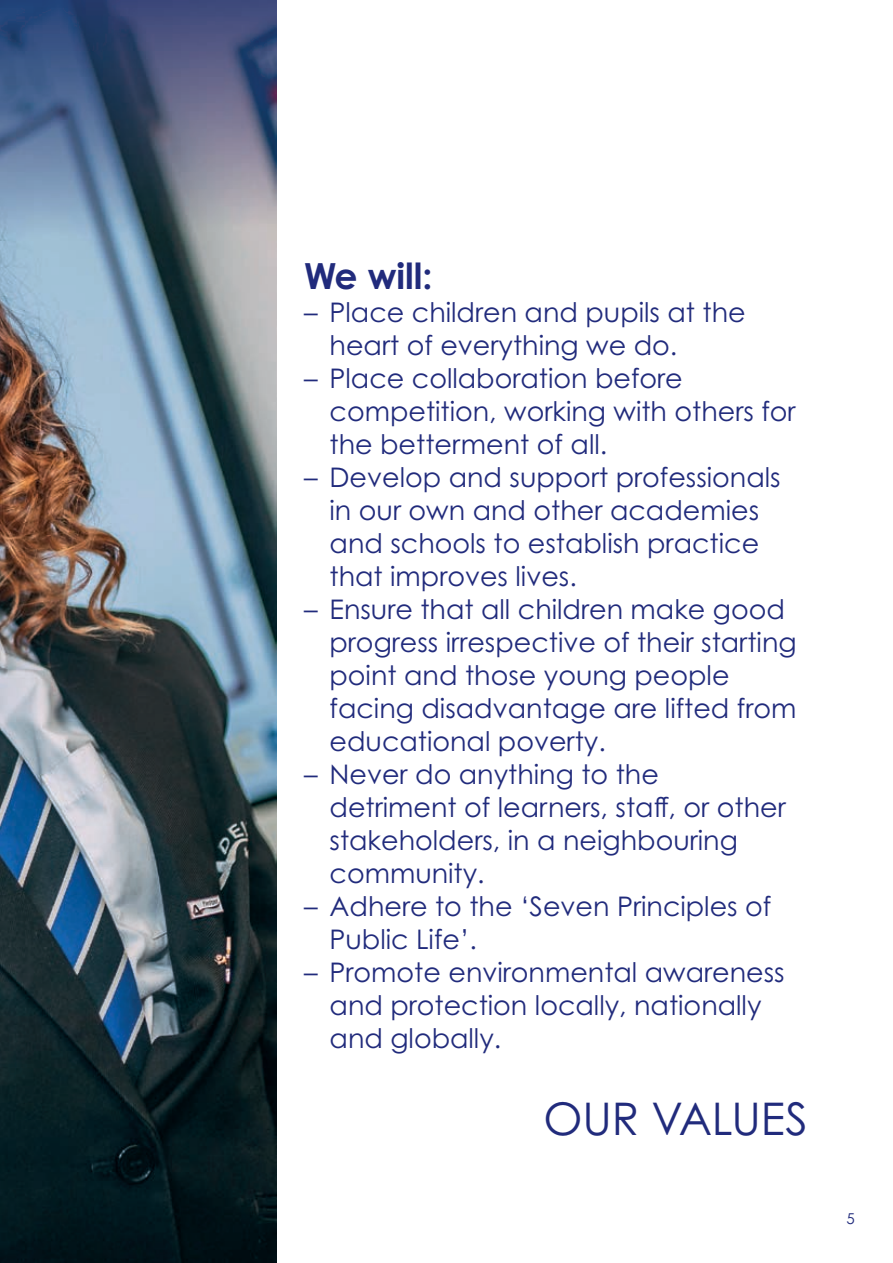
<style>
.page{position:relative;width:893px;height:1263px;background:#fff}
.page>*{position:absolute;margin:0;border:0;box-sizing:border-box;transform-origin:0 0}
.t1{font:45px "Century Gothic Pro";letter-spacing:-.005em;color:#212b7c}
.t2{font:700 36px "Century Gothic Pro";color:#212b7c}
.t3{font:27px/33px "Century Gothic Pro";color:#212b7c}
.t4{font:15px "Century Gothic Pro";color:#212b7c}
</style>
<div class="page">
<img style="left:0;top:0;width:276px;height:1263px">
<h2 class="t2" style="left:304px;top:254px;width:130px">We will:</h2>
<p class="t3" style="left:330px;top:295px;width:418px;text-indent:-26px">– Place children and pupils at the heart of everything we do.</p>
<p class="t3" style="left:330px;top:361px;width:468px;text-indent:-26px">– Place collaboration before competition, working with others for the betterment of all.</p>
<p class="t3" style="left:330px;top:460px;width:453px;text-indent:-26px">– Develop and support professionals in our own and other academies and schools to establish practice that improves lives.</p>
<p class="t3" style="left:330px;top:592px;width:469px;text-indent:-26px">– Ensure that all children make good progress irrespective of their starting point and those young people facing disadvantage are lifted from educational poverty.</p>
<p class="t3" style="left:330px;top:757px;width:458px;text-indent:-26px">– Never do anything to the detriment of learners, staff, or other stakeholders, in a neighbouring community.</p>
<p class="t3" style="left:330px;top:889px;width:443px;text-indent:-26px">– Adhere to the ‘Seven Principles of<br>Public Life’.</p>
<p class="t3" style="left:330px;top:955px;width:457px;text-indent:-26px">– Promote environmental awareness and protection locally, nationally and globally.</p>
<h1 class="t1" style="left:543px;top:1091px;width:266px">OUR VALUES</h1>
<p class="t4" style="left:846px;top:1210px;width:10px">5</p>
</div>
